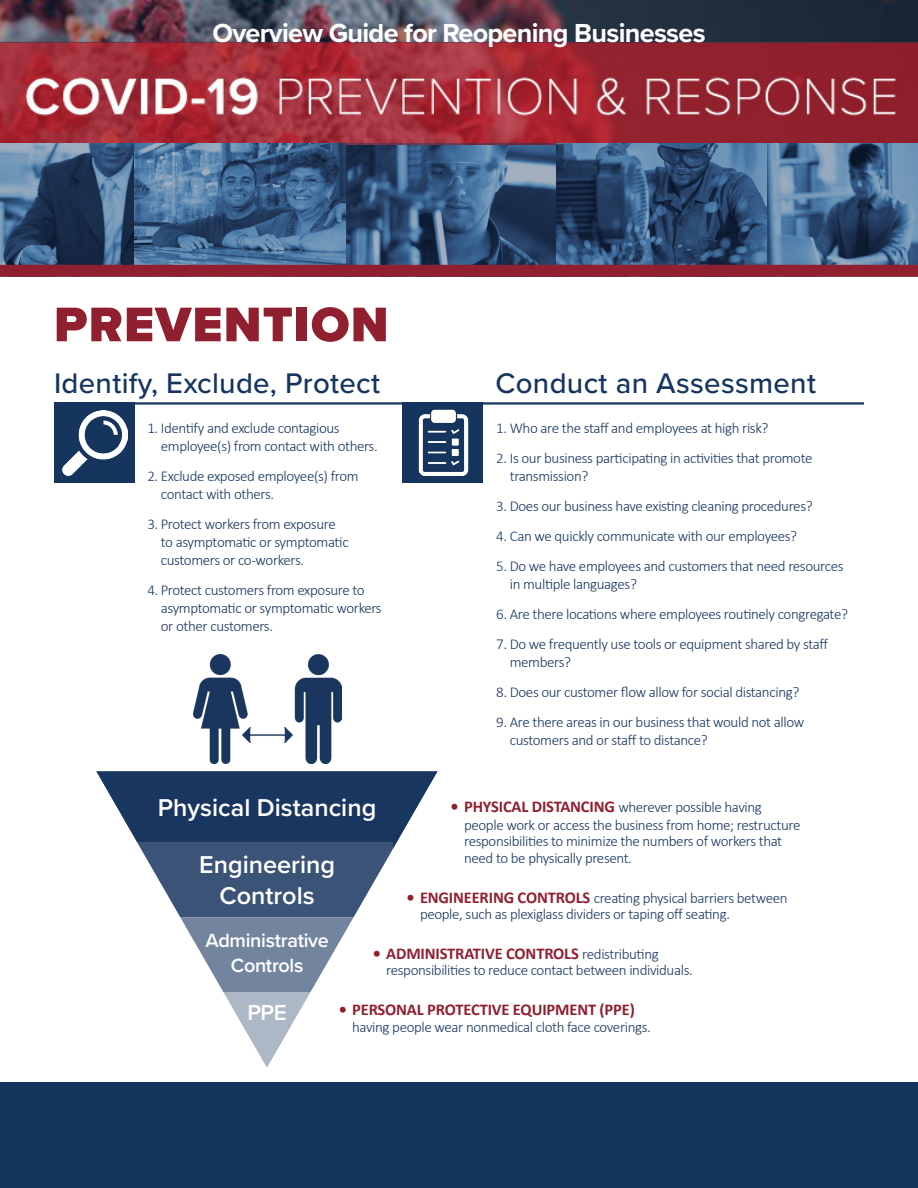
<style>
.page{position:relative;width:918px;height:1188px;background:#fff}
.page>*{position:absolute;margin:0;border:0;box-sizing:border-box;transform-origin:0 0}
.t1{font:900 50.4px "Proxima Nova";letter-spacing:.025em;color:#901f30}
.t2{font:500 29.4px "Proxima Nova";letter-spacing:.01em;color:#15355e}
.t3{font:700 27px "Proxima Nova";letter-spacing:-.025em;color:#fff}
.t4{font:600 25.2px "Proxima Nova";color:#fff}
.t5{font:600 22.5px "Proxima Nova";color:#fff}
.t6{font:600 19.8px "Proxima Nova";letter-spacing:-.015em;color:#fff}
.t7{font:700 16.5px "Calibri";letter-spacing:-.01em;color:#901f30}
.t8{font:300 15px/18px "Calibri";letter-spacing:-.025em;color:#15355e}
.s1{font-weight:700;font-size:16.5px;color:#901f30}
.s2{font-weight:300;font-size:15px;color:#15355e}
</style>
<div class="page">
<img style="left:0;top:42px;width:918px;height:101px">
<img style="left:0;top:0;width:918px;height:42px">
<img style="left:97px;top:772px;width:340px;height:77px">
<svg style="left:223px;top:992px;width:88px;height:75px"></svg>
<svg style="left:181px;top:918px;width:172px;height:74px;fill:#73859e"></svg>
<svg style="left:128px;top:843px;width:265px;height:75px;fill:#3a5376"></svg>
<img style="left:193px;top:654px;width:148px;height:109px">
<div style="left:402px;top:402px;width:81px;height:81px;background:#15355e"></div>
<img style="left:418px;top:409px;width:51px;height:67px">
<div style="left:54px;top:402px;width:81px;height:81px;background:#15355e"></div>
<img style="left:62px;top:410px;width:66px;height:66px">
<hr style="left:54px;top:402px;width:355px;height:3px;background:#15355e">
<hr style="left:402px;top:402px;width:462px;height:3px;background:#15355e">
<svg style="left:0;top:143px;width:918px;height:122px;background:#3e5e82"></svg>
<div style="left:0;top:265px;width:918px;height:12px;background:#901f30"></div>
<div style="left:0;top:1082px;width:918px;height:106px;background:#15355e"></div>
<p class="t3" style="left:212px;top:13px;width:495px">Overview Guide for Reopening Businesses</p>
<p class="t1" style="left:54px;top:287px;width:336px">PREVENTION</p>
<p class="t2" style="left:54px;top:361px;width:328px">Identify, Exclude, Protect</p>
<p class="t2" style="left:496px;top:361px;width:322px">Conduct an Assessment</p>
<p class="t8" style="left:161px;top:419px;width:218px;text-indent:-14px">1. Identify and exclude contagious employee(s) from contact with others.</p>
<p class="t8" style="left:161px;top:467px;width:199px;text-indent:-14px">2. Exclude exposed employee(s) from contact with others.</p>
<p class="t8" style="left:161px;top:515px;width:189px;text-indent:-14px">3. Protect workers from exposure to asymptomatic or symptomatic customers or co-workers.</p>
<p class="t8" style="left:161px;top:581px;width:222px;text-indent:-14px">4. Protect customers from exposure to asymptomatic or symptomatic workers or other customers.</p>
<p class="t8" style="left:496px;top:419px;width:274px">1. Who are the staff and employees at high risk?</p>
<p class="t8" style="left:510px;top:449px;width:304px;text-indent:-14px">2. Is our business participating in activities that promote transmission?</p>
<p class="t8" style="left:496px;top:497px;width:318px">3. Does our business have existing cleaning procedures?</p>
<p class="t8" style="left:496px;top:527px;width:302px">4. Can we quickly communicate with our employees?</p>
<p class="t8" style="left:510px;top:557px;width:335px;text-indent:-14px">5. Do we have employees and customers that need resources in multiple languages?</p>
<p class="t8" style="left:496px;top:605px;width:353px">6. Are there locations where employees routinely congregate?</p>
<p class="t8" style="left:510px;top:635px;width:320px;text-indent:-14px">7. Do we frequently use tools or equipment shared by staff members?</p>
<p class="t8" style="left:496px;top:683px;width:305px">8. Does our customer flow allow for social distancing?</p>
<p class="t8" style="left:510px;top:713px;width:296px;text-indent:-14px">9. Are there areas in our business that would not allow customers and or staff to distance?</p>
<p class="t4" style="left:158px;top:789px;width:220px">Physical Distancing</p>
<p class="t4" style="left:199px;top:846px;width:137px">Engineering</p>
<p class="t4" style="left:219px;top:877px;width:97px">Controls</p>
<p class="t6" style="left:205px;top:926px;width:125px">Administrative</p>
<p class="t6" style="left:231px;top:951px;width:74px">Controls</p>
<p class="t5" style="left:247px;top:996px;width:41px">PPE</p>
<p class="t8" style="left:464px;top:798px;width:338px;text-indent:-14px"><span class="s1">• PHYSICAL DISTANCING</span> wherever possible having people work or access the business from home; restructure</p>
<p class="t8" style="left:464px;top:833px;width:320px;line-height:16.5px">responsibilities to minimize the numbers of workers that need to be physically present.</p>
<p class="t8" style="left:420px;top:889px;width:369px;line-height:16.5px;text-indent:-14px"><span class="s1">• ENGINEERING CONTROLS</span> creating physical barriers between people, such as plexiglass dividers or taping off seating.</p>
<p class="t7" style="left:373px;top:942px;width:288px">• ADMINISTRATIVE CONTROLS <span class="s2">redistributing</span></p>
<p class="t8" style="left:386px;top:961px;width:308px">responsibilities to reduce contact between individuals.</p>
<p class="t7" style="left:339px;top:998px;width:298px">• PERSONAL PROTECTIVE EQUIPMENT (PPE)</p>
<p class="t8" style="left:352px;top:1018px;width:300px">having people wear nonmedical cloth face coverings.</p>
</div>
